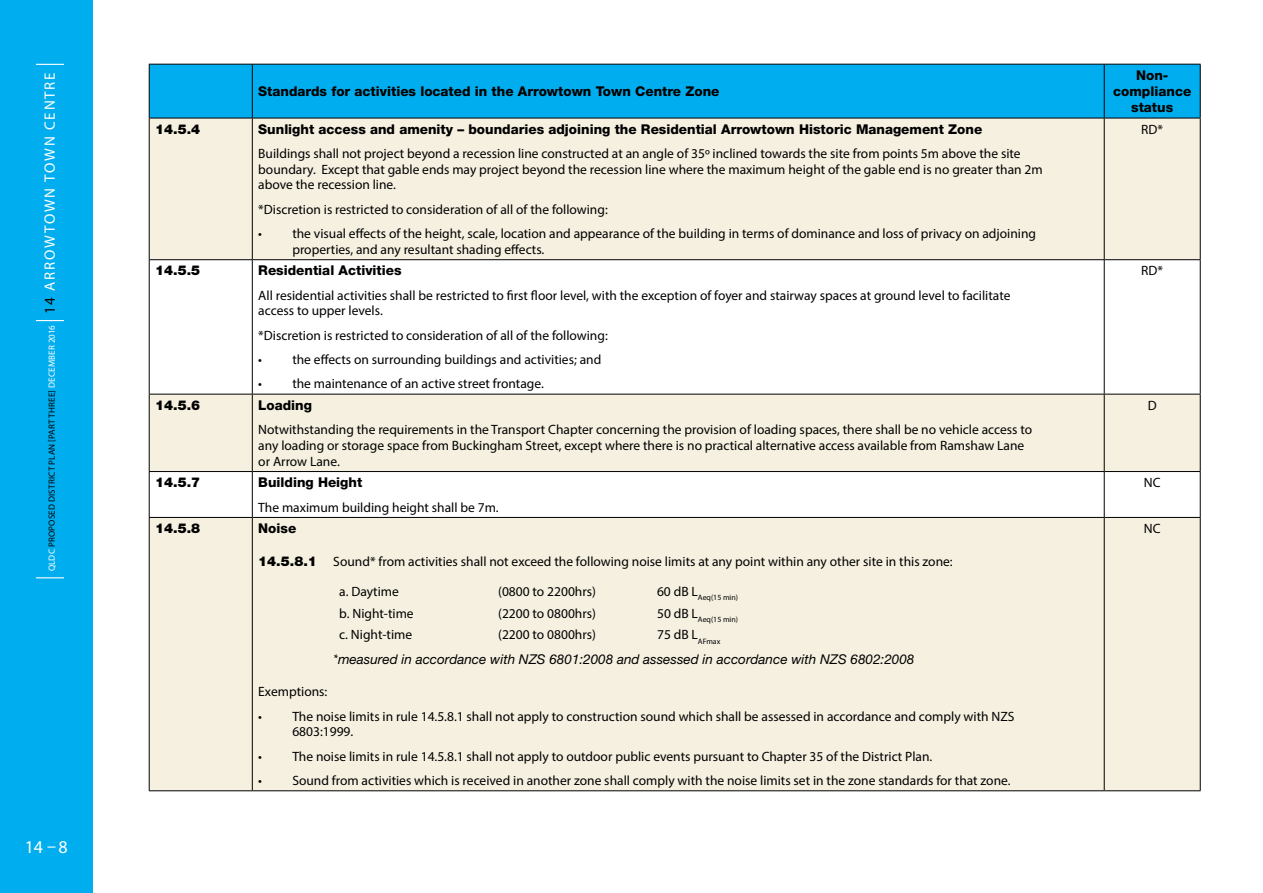
<style>
.page{position:relative;width:1263px;height:893px;background:#fff}
.page>*{position:absolute;margin:0;border:0;box-sizing:border-box;transform-origin:0 0}
.t1{font:18px "Myriad Pro";color:#fff}
.t2{font:13.5px/15.8px "Myriad Pro";color:#000}
.t3{font:800 13.5px/15.8px "Helvetica Neue LT Std";color:#000;text-align:center}
.t4{font:italic 13.5px "Helvetica Neue LT Std";color:#000}
.t5{font:900 13.5px "Helvetica Neue LT Std";color:#000}
.t6{font:9px "Myriad Pro";letter-spacing:.02em;color:#000}
.t7{font:7.8px "Myriad Pro";color:#000}
.s1{color:#fff}
.s2{font-size:15px}
.s3{font-size:15px;color:#fff}
.s4{font-family:"Helvetica Neue LT Std";font-weight:900}
</style>
<div class="page">
<div style="left:0;top:0;width:92px;height:893px;background:#00aeef"></div>
<svg style="left:36px;top:577px;width:28px;height:1px"></svg>
<svg style="left:36px;top:320px;width:28px;height:1px"></svg>
<svg style="left:36px;top:64px;width:28px;height:1px"></svg>
<div style="left:150px;top:65px;width:1050px;height:53px;background:#00aeef"></div>
<div style="left:150px;top:119px;width:1050px;height:671px;background:#f5f0e0"></div>
<svg style="left:150px;top:260px;width:1050px;height:257px"></svg>
<hr style="left:149px;top:118px;width:1px;height:141px;background:#000">
<hr style="left:252px;top:118px;width:1px;height:141px;background:#000">
<hr style="left:1104px;top:118px;width:1px;height:141px;background:#000">
<hr style="left:1200px;top:118px;width:1px;height:141px;background:#000">
<hr style="left:149px;top:259px;width:103px;height:1px;background:#000">
<hr style="left:149px;top:260px;width:1px;height:134px;background:#000">
<hr style="left:252px;top:259px;width:852px;height:1px;background:#000">
<hr style="left:252px;top:260px;width:1px;height:134px;background:#000">
<hr style="left:1104px;top:259px;width:96px;height:1px;background:#000">
<hr style="left:1104px;top:260px;width:1px;height:134px;background:#000">
<hr style="left:1200px;top:260px;width:1px;height:134px;background:#000">
<hr style="left:149px;top:394px;width:103px;height:1px;background:#000">
<hr style="left:149px;top:394px;width:1px;height:77px;background:#000">
<hr style="left:252px;top:394px;width:852px;height:1px;background:#000">
<hr style="left:252px;top:394px;width:1px;height:77px;background:#000">
<hr style="left:1104px;top:394px;width:96px;height:1px;background:#000">
<hr style="left:1104px;top:394px;width:1px;height:77px;background:#000">
<hr style="left:1200px;top:394px;width:1px;height:77px;background:#000">
<hr style="left:149px;top:471px;width:103px;height:1px;background:#000">
<hr style="left:149px;top:472px;width:1px;height:45px;background:#000">
<hr style="left:252px;top:471px;width:852px;height:1px;background:#000">
<hr style="left:252px;top:472px;width:1px;height:45px;background:#000">
<hr style="left:1104px;top:471px;width:96px;height:1px;background:#000">
<hr style="left:1104px;top:472px;width:1px;height:45px;background:#000">
<hr style="left:1200px;top:472px;width:1px;height:45px;background:#000">
<hr style="left:149px;top:517px;width:103px;height:1px;background:#000">
<hr style="left:149px;top:518px;width:1px;height:272px;background:#000">
<hr style="left:252px;top:517px;width:852px;height:1px;background:#000">
<hr style="left:252px;top:518px;width:1px;height:272px;background:#000">
<hr style="left:1104px;top:517px;width:96px;height:1px;background:#000">
<hr style="left:1104px;top:518px;width:1px;height:272px;background:#000">
<hr style="left:1200px;top:518px;width:1px;height:272px;background:#000">
<hr style="left:149px;top:790px;width:103px;height:1px;background:#000">
<hr style="left:252px;top:790px;width:852px;height:1px;background:#000">
<hr style="left:1104px;top:790px;width:96px;height:1px;background:#000">
<hr style="left:149px;top:64px;width:103px;height:1px;background:#000">
<hr style="left:149px;top:65px;width:1px;height:53px;background:#000">
<hr style="left:252px;top:64px;width:852px;height:1px;background:#000">
<hr style="left:1104px;top:64px;width:96px;height:1px;background:#000">
<hr style="left:1200px;top:65px;width:1px;height:53px;background:#000">
<hr style="left:149px;top:118px;width:103px;height:1px;background:#000">
<hr style="left:252px;top:118px;width:852px;height:1px;background:#000">
<hr style="left:1104px;top:118px;width:96px;height:1px;background:#000">
<hr style="left:252px;top:65px;width:1px;height:53px;background:#000">
<hr style="left:1104px;top:65px;width:1px;height:53px;background:#000">
<p class="t6" style="left:46px;top:571px;width:499px;rotate:-90deg"><span class="s1">QLDC</span> PROPOSED DISTRICT PLAN [PART THREE] <span class="s1">DECEMBER 2016</span> <span class="s2">14</span> <span class="s3">Arro w town To wn Centre</span></p>
<h1 class="t1" style="left:25px;top:836px;width:45px">14 –8</h1>
<p class="t3" style="left:258px;top:83px;width:463px">Standards for activities located in the Arrowtown Town Centre Zone</p>
<p class="t5" style="left:155px;top:121px;width:47px">14.5.4</p>
<p class="t3" style="left:258px;top:121px;width:725px">Sunlight access and amenity – boundaries adjoining the Residential Arrowtown Historic Management Zone</p>
<p class="t2" style="left:258px;top:145px;width:786px">Buildings shall not project beyond a recession line constructed at an angle of 35º inclined towards the site from points 5m above the site boundary. Except that gable ends may project beyond the recession line where the maximum height of the gable end is no greater than 2m above the recession line.</p>
<p class="t2" style="left:258px;top:201px;width:351px">*Discretion is restricted to consideration of all of the following:</p>
<p class="t2" style="left:292px;top:225px;width:745px;text-indent:-34px">• the visual effects of the height, scale, location and appearance of the building in terms of dominance and loss of privacy on adjoining properties, and any resultant shading effects.</p>
<p class="t5" style="left:155px;top:263px;width:47px">14.5.5</p>
<p class="t3" style="left:258px;top:263px;width:145px">Residential Activities</p>
<p class="t2" style="left:258px;top:287px;width:754px">All residential activities shall be restricted to first floor level, with the exception of foyer and stairway spaces at ground level to facilitate access to upper levels.</p>
<p class="t2" style="left:258px;top:327px;width:351px">*Discretion is restricted to consideration of all of the following:</p>
<p class="t2" style="left:258px;top:351px;width:345px">• the effects on surrounding buildings and activities; and</p>
<p class="t2" style="left:258px;top:376px;width:287px">• the maintenance of an active street frontage.</p>
<p class="t5" style="left:155px;top:397px;width:47px">14.5.6</p>
<p class="t3" style="left:258px;top:397px;width:55px">Loading</p>
<p class="t2" style="left:258px;top:421px;width:775px">Notwithstanding the requirements in the Transport Chapter concerning the provision of loading spaces, there shall be no vehicle access to any loading or storage space from Buckingham Street, except where there is no practical alternative access available from Ramshaw Lane or Arrow Lane.</p>
<p class="t5" style="left:155px;top:474px;width:47px">14.5.7</p>
<p class="t3" style="left:258px;top:475px;width:106px">Building Height</p>
<p class="t2" style="left:258px;top:499px;width:242px">The maximum building height shall be 7m.</p>
<p class="t5" style="left:155px;top:520px;width:47px">14.5.8</p>
<p class="t3" style="left:258px;top:520px;width:40px">Noise</p>
<p class="t2" style="left:258px;top:553px;width:696px"><span class="s4">14.5.8.1</span> Sound* from activities shall not exceed the following noise limits at any point within any other site in this zone:</p>
<p class="t2" style="left:339px;top:583px;width:61px">a. Daytime</p>
<p class="t2" style="left:498px;top:583px;width:99px">(0800 to 2200hrs)</p>
<p class="t7" style="left:657px;top:593px;width:82px"><sup>60</sup> <sup>dB</sup> <sup>L</sup>Aeq(15 min)</p>
<p class="t2" style="left:339px;top:605px;width:76px">b. Night-time</p>
<p class="t2" style="left:498px;top:605px;width:99px">(2200 to 0800hrs)</p>
<p class="t7" style="left:657px;top:615px;width:82px"><sup>50</sup> <sup>dB</sup> <sup>L</sup>Aeq(15 min)</p>
<p class="t2" style="left:339px;top:627px;width:74px">c. Night-time</p>
<p class="t2" style="left:498px;top:627px;width:99px">(2200 to 0800hrs)</p>
<p class="t2" style="left:657px;top:627px;width:65px">75 dB L<sub>AFmax</sub></p>
<p class="t4" style="left:333px;top:651px;width:583px">*measured in accordance with NZS 6801:2008 and assessed in accordance with NZS 6802:2008</p>
<p class="t2" style="left:258px;top:684px;width:71px">Exemptions:</p>
<p class="t2" style="left:292px;top:708px;width:724px;text-indent:-34px">• The noise limits in rule 14.5.8.1 shall not apply to construction sound which shall be assessed in accordance and comply with NZS<br>6803:1999.</p>
<p class="t2" style="left:258px;top:748px;width:675px">• The noise limits in rule 14.5.8.1 shall not apply to outdoor public events pursuant to Chapter 35 of the District Plan.</p>
<p class="t2" style="left:258px;top:772px;width:754px">• Sound from activities which is received in another zone shall comply with the noise limits set in the zone standards for that zone.</p>
<p class="t3" style="left:1113px;top:67px;width:80px">Non&shy;compliance status</p>
<p class="t2" style="left:1141px;top:121px;width:23px">RD*</p>
<p class="t2" style="left:1141px;top:263px;width:23px">RD*</p>
<p class="t2" style="left:1148px;top:397px;width:10px">D</p>
<p class="t2" style="left:1144px;top:475px;width:18px">NC</p>
<p class="t2" style="left:1144px;top:520px;width:18px">NC</p>
</div>
